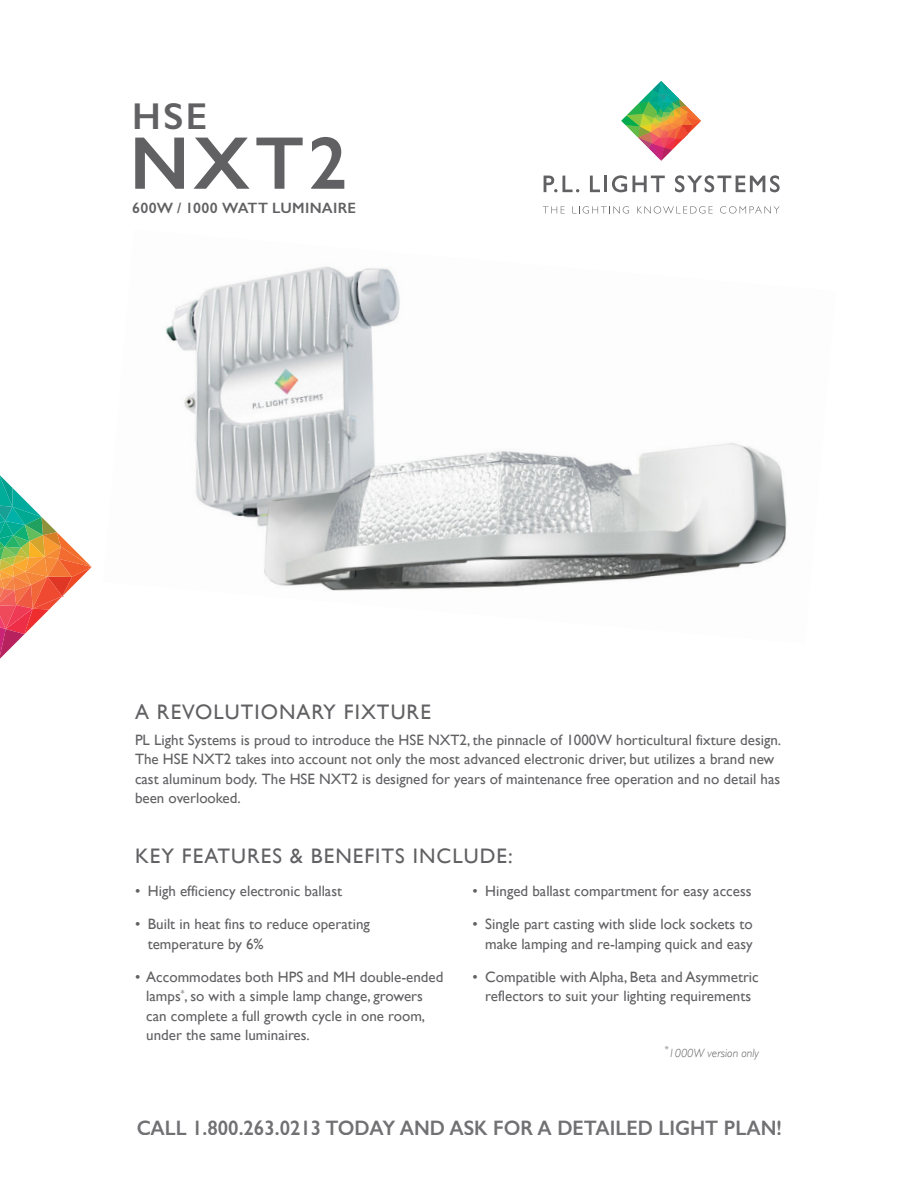
<style>
.page{position:relative;width:918px;height:1188px;background:#fff}
.page>*{position:absolute;margin:0;border:0;box-sizing:border-box;transform-origin:0 0}
._1_0_Headline{font:600 75px "Gill Sans";color:#616164}
._1_0_Headline-2{font:600 37.5px "Gill Sans";color:#616164}
.t1{font:600 21px "Gill Sans";color:#616164;scale:.94 1}
._1_0_Headline-3{font:21px "Gill Sans";letter-spacing:.05em;color:#616164}
._1_2_Body_Copy{font:15px/19.5px "Gill Sans";color:#616164}
.t2{font:600 15px "Gill Sans";letter-spacing:.015em;color:#616164}
._1_2_Body_Copy-2{font:italic 300 12px "Gill Sans";color:#616164}
</style>
<div class="page">
<svg style="left:543px;top:206px;width:22px;height:7px"></svg>
<svg style="left:572px;top:206px;width:57px;height:8px"></svg>
<svg style="left:637px;top:206px;width:76px;height:8px"></svg>
<svg style="left:720px;top:206px;width:60px;height:8px"></svg>
<svg style="left:544px;top:176px;width:35px;height:16px"></svg>
<svg style="left:590px;top:176px;width:10px;height:16px"></svg>
<hr style="left:604px;top:176px;width:3px;height:16px;background:#616164">
<svg style="left:612px;top:175px;width:53px;height:17px"></svg>
<svg style="left:675px;top:175px;width:105px;height:17px"></svg>
<svg style="left:621px;top:81px;width:80px;height:80px"></svg>
<svg style="left:0;top:475px;width:92px;height:184px"></svg>
<img style="left:166px;top:266px;width:621px;height:325px">
<p class="_1_0_Headline-2" style="left:132px;top:93px;width:77px">HSE</p>
<p class="_1_0_Headline" style="left:130px;top:118px;width:220px">NXT2</p>
<p class="t2" style="left:132px;top:199px;width:225px">600W / 1000 WATT LUMINAIRE</p>
<p class="_1_0_Headline-3" style="left:135px;top:699px;width:297px">A REVOLUTIONARY FIXTURE</p>
<p class="_1_2_Body_Copy" style="left:135px;top:730px;width:648px">PL Light Systems is proud to introduce the HSE NXT2, the pinnacle of 1000W horticultural fixture design.<br>The HSE NXT2 takes into account not only the most advanced electronic driver, but utilizes a brand new cast aluminum body. The HSE NXT2 is designed for years of maintenance free operation and no detail has been overlooked.</p>
<p class="_1_0_Headline-3" style="left:135px;top:844px;width:379px">KEY FEATURES &amp; BENEFITS INCLUDE:</p>
<p class="_1_2_Body_Copy" style="left:135px;top:881px;width:209px">• High efficiency electronic ballast</p>
<p class="_1_2_Body_Copy" style="left:148px;top:914px;width:224px;text-indent:-13px">• Built in heat fins to reduce operating temperature by 6%</p>
<p class="_1_2_Body_Copy" style="left:146px;top:967px;width:299px;text-indent:-11px">• Accommodates both HPS and MH double-ended lamps<sup>*</sup>, so with a simple lamp change, growers can complete a full growth cycle in one room, under the same luminaires.</p>
<p class="_1_2_Body_Copy" style="left:472px;top:881px;width:281px">• Hinged ballast compartment for easy access</p>
<p class="_1_2_Body_Copy" style="left:472px;top:914px;width:282px;text-align:right">• Single part casting with slide lock sockets to make lamping and re-lamping quick and easy</p>
<p class="_1_2_Body_Copy" style="left:472px;top:967px;width:288px;text-align:center">• Compatible with Alpha, Beta and Asymmetric reflectors to suit your lighting requirements</p>
<p class="_1_2_Body_Copy-2" style="left:664px;top:1046px;width:96px"><sup>*</sup>1000W version only</p>
<h3 class="t1" style="left:136px;top:1115px;width:688px">CALL 1.800.263.0213 TODAY AND ASK FOR A DETAILED LIGHT PLAN!</h3>
</div>
